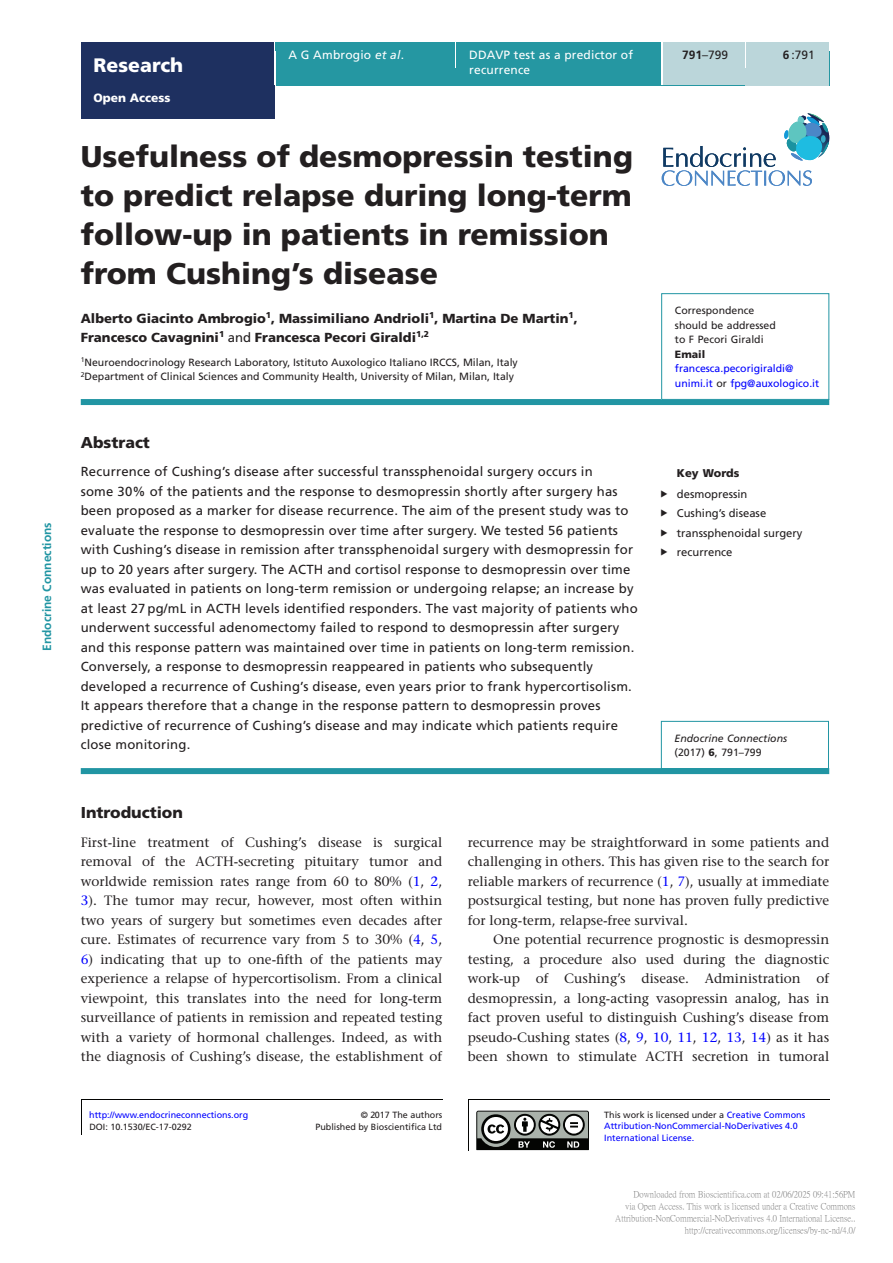
<style>
.page{position:relative;width:893px;height:1263px;background:#fff}
.page>*{position:absolute;margin:0;border:0;box-sizing:border-box;transform-origin:0 0}
.CT{font:900 30px/39px "Frutiger LT Std";color:#231f20}
.AT{font:900 19.5px "Frutiger LT Std";color:#fff}
.H1_Rule{font:900 15.75px "Frutiger LT Std";color:#231f20}
.ABS_H{font:900 15.75px "Frutiger LT Std";color:#231f20}
.TXT{font:500 13.5px/19.5px "Stone Serif Std";color:#231f20;text-align:justify}
.TXI{font:500 13.5px/19.5px "Stone Serif Std";color:#231f20;text-align:justify}
.ABS_TXT{font:13.2px/19.5px "Frutiger LT Std";letter-spacing:.015em;color:#231f20}
.AU{font:900 13.2px/19.5px "Frutiger LT Std";color:#231f20}
.Article_Title{font:12px "Frutiger LT Std";letter-spacing:.015em;color:#fff}
.TXT-2{font:12px "Frutiger LT Std";letter-spacing:-.06em;color:#fff}
.t1{font:700 12px "Frutiger LT Std";color:#2195a3}
.PagNum{font:12px "Frutiger LT Std";color:#231f20}
.Author_Name{font:12px "Frutiger LT Std";letter-spacing:.015em;color:#fff}
.AT-2{font:900 12px "Frutiger LT Std";color:#fff}
.TXT-3{font:12px "Frutiger LT Std";color:#231f20}
.t2{font:11.25px "Frutiger LT Std";color:#231f20}
.Keywords_Head{font:900 11.25px "Frutiger LT Std";color:#231f20}
.Address{font:10.5px "Frutiger LT Std";color:#231f20}
.Corres{font:10.5px "Frutiger LT Std";color:#231f20}
.Corres-2{font:10.5px/14.7px "Frutiger LT Std";color:#00f}
.Corres-3{font:italic 10.5px "Frutiger LT Std";color:#231f20}
.Corres-4{font:900 10.5px "Frutiger LT Std";color:#231f20}
.t3{font:9px/12px "P Ming Li U";color:rgb(0 0 0/.5);text-align:right}
.TXT-4{font:9px/11.2px "Frutiger LT Std";color:#00f}
.TXT-5{font:9px "Frutiger LT Std";color:#231f20}
.s1{font-style:italic}
.s2{font-weight:700}
.s3{font-weight:900}
.s4{font-weight:400}
.s5{color:#231f20}
.s6{color:#00f}
</style>
<div class="page">
<hr style="left:468px;top:1099px;width:1px;height:52px;background:#040503">
<hr style="left:468px;top:1099px;width:361px;height:1px;background:#040503">
<svg style="left:476px;top:1111px;width:113px;height:40px"></svg>
<hr style="left:81px;top:1099px;width:1px;height:36px;background:#040503">
<hr style="left:81px;top:1099px;width:361px;height:1px;background:#040503">
<div style="left:81px;top:399px;width:748px;height:6px;background:#2195a3"></div>
<div style="left:81px;top:768px;width:748px;height:6px;background:#2195a3"></div>
<div style="left:661px;top:293px;width:168px;height:107px;border:1px solid #2195a3"></div>
<div style="left:661px;top:721px;width:168px;height:48px;border:1px solid #2195a3"></div>
<div style="left:81px;top:43px;width:193px;height:76px;background:#1e3060"></div>
<div style="left:276px;top:51px;width:553px;height:34px;background:#2597a2"></div>
<div style="left:276px;top:43px;width:179px;height:8px;background:#2597a2"></div>
<svg style="left:455px;top:51px;width:1px;height:17px"></svg>
<div style="left:456px;top:43px;width:205px;height:42px;background:#2597a2"></div>
<hr style="left:661px;top:43px;width:2px;height:42px;background:#fff">
<div style="left:663px;top:43px;width:82px;height:42px;background:#bbd6da"></div>
<div style="left:745px;top:68px;width:84px;height:17px;background:#bbd6da"></div>
<hr style="left:745px;top:43px;width:2px;height:25px;background:#fff">
<div style="left:747px;top:43px;width:82px;height:25px;background:#bbd6da"></div>
<svg style="left:662px;top:113px;width:167px;height:73px"></svg>
<p class="t1" style="left:40px;top:651px;width:130px;rotate:-90deg">Endocrine Connections</p>
<p class="AT" style="left:94px;top:54px;width:91px">Research</p>
<p class="AT-2" style="left:94px;top:91px;width:79px">Open Access</p>
<p class="Author_Name" style="left:289px;top:48px;width:117px">A G Ambrogio <span class="s1">et al</span>.</p>
<p class="Article_Title" style="left:469px;top:48px;width:165px">DDAVP test as a predictor of</p>
<p class="PagNum" style="left:682px;top:48px;width:48px"><span class="s2">791</span>–799</p>
<p class="Article_Title" style="left:469px;top:63px;width:62px">recurrence</p>
<p class="TXT-2" style="left:485px;top:48px;width:164px">AVP test as a predictor of recurrence</p>
<p class="PagNum" style="left:708px;top:48px;width:18px"><span class="s2">6</span>:3</p>
<p class="TXT-3" style="left:762px;top:48px;width:50px"><span class="s3">791</span>–799</p>
<p class="PagNum" style="left:783px;top:48px;width:34px"><span class="s2">6</span> :791</p>
<p class="CT" style="left:81px;top:136px;width:554px">Usefulness of desmopressin testing to predict relapse during long-term follow-up in patients in remission from Cushing’s disease</p>
<p class="AU" style="left:81px;top:308px;width:498px">Alberto Giacinto Ambrogio<sup>1</sup>, Massimiliano Andrioli<sup>1</sup>, Martina De Martin<sup>1</sup>,<br>Francesco Cavagnini<sup>1</sup> <span class="s4">and</span> Francesca Pecori Giraldi<sup>1,2</sup></p>
<p class="Address" style="left:81px;top:356px;width:439px"><sup>1</sup>Neuroendocrinology Research Laboratory, Istituto Auxologico Italiano IRCCS, Milan, Italy</p>
<p class="Address" style="left:81px;top:370px;width:435px"><sup>2</sup>Department of Clinical Sciences and Community Health, University of Milan, Milan, Italy</p>
<p class="ABS_H" style="left:81px;top:433px;width:71px">Abstract</p>
<p class="ABS_TXT" style="left:81px;top:462px;width:559px">Recurrence of Cushing’s disease after successful transsphenoidal surgery occurs in<br>some 30% of the patients and the response to desmopressin shortly after surgery has been proposed as a marker for disease recurrence. The aim of the present study was to evaluate the response to desmopressin over time after surgery. We tested 56 patients with Cushing’s disease in remission after transsphenoidal surgery with desmopressin for up to 20 years after surgery. The ACTH and cortisol response to desmopressin over time was evaluated in patients on long-term remission or undergoing relapse; an increase by at least 27 pg/mL in ACTH levels identified responders. The vast majority of patients who underwent successful adenomectomy failed to respond to desmopressin after surgery and this response pattern was maintained over time in patients on long-term remission.<br>Conversely, a response to desmopressin reappeared in patients who subsequently developed a recurrence of Cushing’s disease, even years prior to frank hypercortisolism.<br>It appears therefore that a change in the response pattern to desmopressin proves predictive of recurrence of Cushing’s disease and may indicate which patients require close monitoring.</p>
<p class="Corres" style="left:675px;top:304px;width:81px">Correspondence</p>
<p class="Corres" style="left:675px;top:319px;width:102px">should be addressed</p>
<p class="Corres" style="left:675px;top:333px;width:90px">to F Pecori Giraldi</p>
<p class="Corres-4" style="left:675px;top:348px;width:32px">Email</p>
<p class="Corres-2" style="left:675px;top:361px;width:146px">francesca.pecorigiraldi@ unimi.it <span class="s5">or</span> fpg@auxologico.it</p>
<p class="Keywords_Head" style="left:677px;top:466px;width:64px">Key Words</p>
<p class="t2" style="left:677px;top:487px;width:72px">desmopressin</p>
<p class="t2" style="left:677px;top:506px;width:91px">Cushing’s disease</p>
<p class="t2" style="left:677px;top:526px;width:127px">transsphenoidal surgery</p>
<p class="t2" style="left:677px;top:545px;width:57px">recurrence</p>
<p class="Corres-3" style="left:675px;top:732px;width:114px">Endocrine Connections</p>
<p class="Corres" style="left:675px;top:746px;width:88px">(2017) <span class="s3">6</span>, 791–799</p>
<p class="H1_Rule" style="left:81px;top:802px;width:104px">Introduction</p>
<p class="TXT" style="left:81px;top:832px;width:363px">First-line treatment of Cushing’s disease is surgical removal of the ACTH-secreting pituitary tumor and worldwide remission rates range from 60 to 80% (<span class="s6">1</span>, <span class="s6">2</span>, <span class="s6">3</span>). The tumor may recur, however, most often within two years of surgery but sometimes even decades after cure. Estimates of recurrence vary from 5 to 30% (<span class="s6">4</span>, <span class="s6">5</span>,</p>
<p class="TXT" style="left:81px;top:949px;width:363px"><span class="s6">6</span>) indicating that up to one-fifth of the patients may experience a relapse of hypercortisolism. From a clinical viewpoint, this translates into the need for long-term surveillance of patients in remission and repeated testing with a variety of hormonal challenges. Indeed, as with the diagnosis of Cushing’s disease, the establishment of</p>
<p class="TXT-4" style="left:89px;top:1109px;width:161px">http://www.endocrineconnections.org</p>
<p class="TXT-5" style="left:361px;top:1110px;width:83px">© 2017 The authors</p>
<p class="TXT-5" style="left:315px;top:1122px;width:128px">Published by Bioscientifica Ltd</p>
<p class="TXT-5" style="left:89px;top:1121px;width:104px">DOI: 10.1530/EC-17-0292</p>
<p class="TXT" style="left:468px;top:832px;width:363px">recurrence may be straightforward in some patients and challenging in others. This has given rise to the search for reliable markers of recurrence (<span class="s6">1</span>, <span class="s6">7</span>), usually at immediate postsurgical testing, but none has proven fully predictive for long-term, relapse-free survival.</p>
<p class="TXI" style="left:468px;top:930px;width:363px;text-indent:26px">One potential recurrence prognostic is desmopressin testing, a procedure also used during the diagnostic work-up of Cushing’s disease. Administration of desmopressin, a long-acting vasopressin analog, has in fact proven useful to distinguish Cushing’s disease from pseudo-Cushing states (<span class="s6">8</span>, <span class="s6">9</span>, <span class="s6">10</span>, <span class="s6">11</span>, <span class="s6">12</span>, <span class="s6">13</span>, <span class="s6">14</span>) as it has been shown to stimulate ACTH secretion in tumoral</p>
<p class="TXT-4" style="left:604px;top:1109px;width:203px"><span class="s5">This work is licensed under a</span> Creative Commons<br>Attribution-NonCommercial-NoDerivatives 4.0<br>International License.</p>
<p class="t3" style="left:615px;top:1188px;width:242px">Downloaded from Bioscientifica.com at 02/06/2025 09:41:56PM<br>via Open Access. This work is licensed under a Creative Commons Attribution-NonCommercial-NoDerivatives 4.0 International License.. http://creativecommons.org/licenses/by-nc-nd/4.0/</p>
</div>
